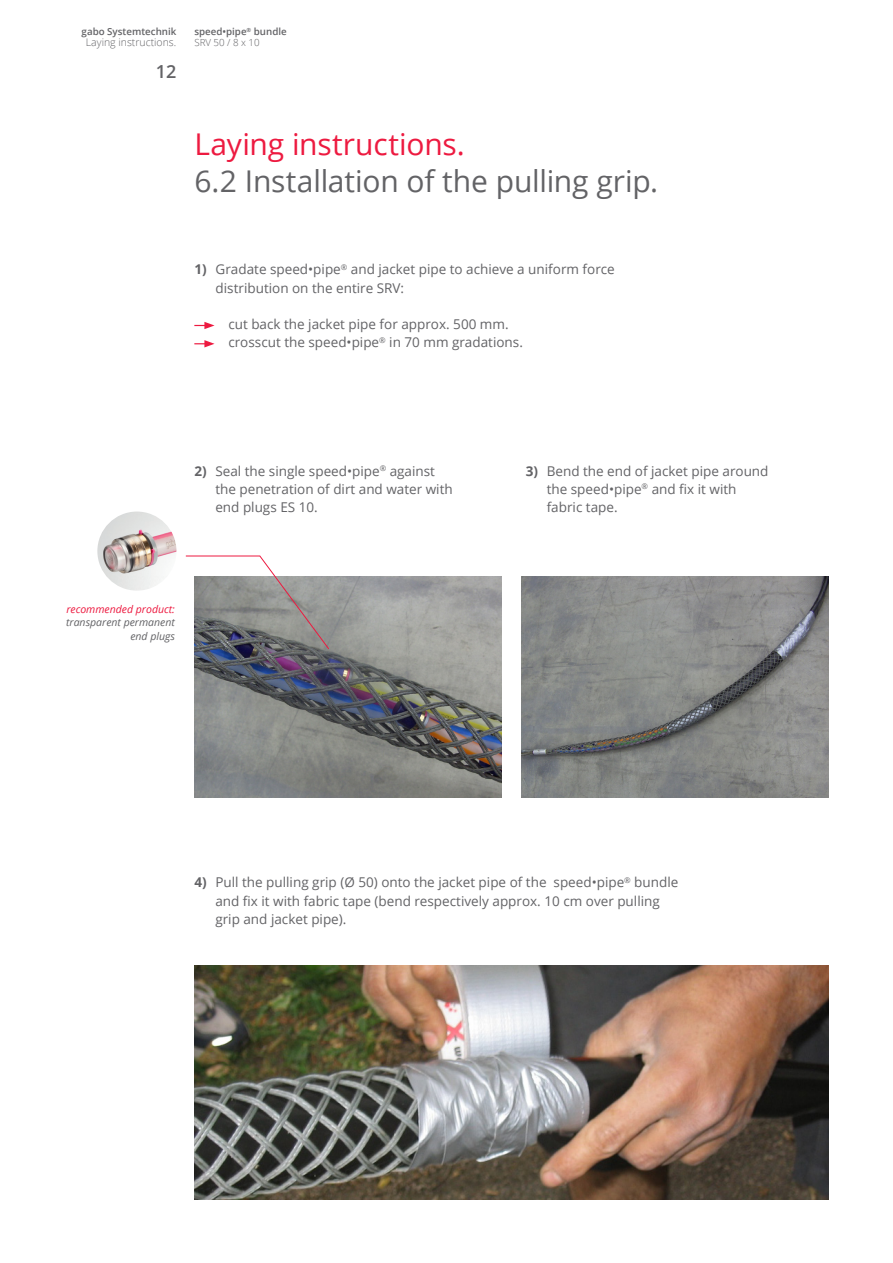
<style>
.page{position:relative;width:893px;height:1263px;background:#fff}
.page>*{position:absolute;margin:0;border:0;box-sizing:border-box;transform-origin:0 0}
.t1{font:30px "Open Sans";letter-spacing:-.01em;color:#636366}
.t2{font:30px "Open Sans";letter-spacing:-.005em;color:#ed1a40}
.t3{font:600 18px "Open Sans";color:#636366}
.t4{font:13.5px "Open Sans";color:#636366}
.t5{font:italic 10.5px/13.5px "Open Sans";color:#636366;text-align:right}
.t6{font:300 10.5px "Open Sans";color:#636366}
.t7{font:600 9.75px/11.2px "Open Sans";color:#636366}
.s1{font-weight:300}
.s2{font-weight:700}
.s3{color:#ed1a40}
</style>
<div class="page">
<img style="left:194px;top:965px;width:635px;height:234px">
<svg style="left:194px;top:322px;width:21px;height:7px"></svg>
<svg style="left:194px;top:340px;width:21px;height:7px"></svg>
<img style="left:194px;top:576px;width:307px;height:222px">
<img style="left:97px;top:511px;width:79px;height:80px;border-radius:40px">
<svg style="left:185px;top:555px;width:145px;height:95px"></svg>
<img style="left:522px;top:576px;width:307px;height:222px">
<p class="t7" style="left:82px;top:26px;width:96px">gabo Systemtechnik</p>
<p class="t6" style="left:86px;top:35px;width:92px">Laying instructions.</p>
<h2 class="t3" style="left:156px;top:60px;width:22px">12</h2>
<p class="t7" style="left:194px;top:26px;width:94px">speed•pipe<sup>®</sup> bundle<br><span class="s1">SRV 50 / 8 x 10</span></p>
<p class="t2" style="left:194px;top:124px;width:272px">Laying instructions.</p>
<p class="t1" style="left:194px;top:160px;width:465px">6.2 Installation of the pulling grip.</p>
<p class="t4" style="left:194px;top:260px;width:422px"><span class="s2">1)</span> Gradate speed•pipe<sup>®</sup> and jacket pipe to achieve a uniform force</p>
<p class="t4" style="left:216px;top:278px;width:190px">distribution on the entire SRV:</p>
<p class="t4" style="left:228px;top:315px;width:282px">cut back the jacket pipe for approx. 500 mm.</p>
<p class="t4" style="left:228px;top:333px;width:296px">crosscut the speed•pipe<sup>®</sup> in 70 mm gradations.</p>
<p class="t4" style="left:194px;top:461px;width:242px"><span class="s2">2)</span> Seal the single speed•pipe<sup>®</sup> against</p>
<p class="t4" style="left:215px;top:480px;width:239px">the penetration of dirt and water with</p>
<p class="t4" style="left:215px;top:498px;width:104px">end plugs ES 10.</p>
<p class="t5" style="left:66px;top:602px;width:110px"><span class="s3">recommended product: </span>transparent permanent end plugs</p>
<p class="t4" style="left:526px;top:461px;width:244px"><span class="s2">3)</span> Bend the end of jacket pipe around</p>
<p class="t4" style="left:547px;top:480px;width:191px">the speed•pipe<sup>®</sup> and fix it with</p>
<p class="t4" style="left:547px;top:498px;width:72px">fabric tape.</p>
<p class="t4" style="left:194px;top:873px;width:486px"><span class="s2">4)</span> Pull the pulling grip (Ø 50) onto the jacket pipe of the speed•pipe<sup>®</sup> bundle</p>
<p class="t4" style="left:215px;top:891px;width:446px">and fix it with fabric tape (bend respectively approx. 10 cm over pulling</p>
<p class="t4" style="left:215px;top:910px;width:133px">grip and jacket pipe).</p>
</div>
